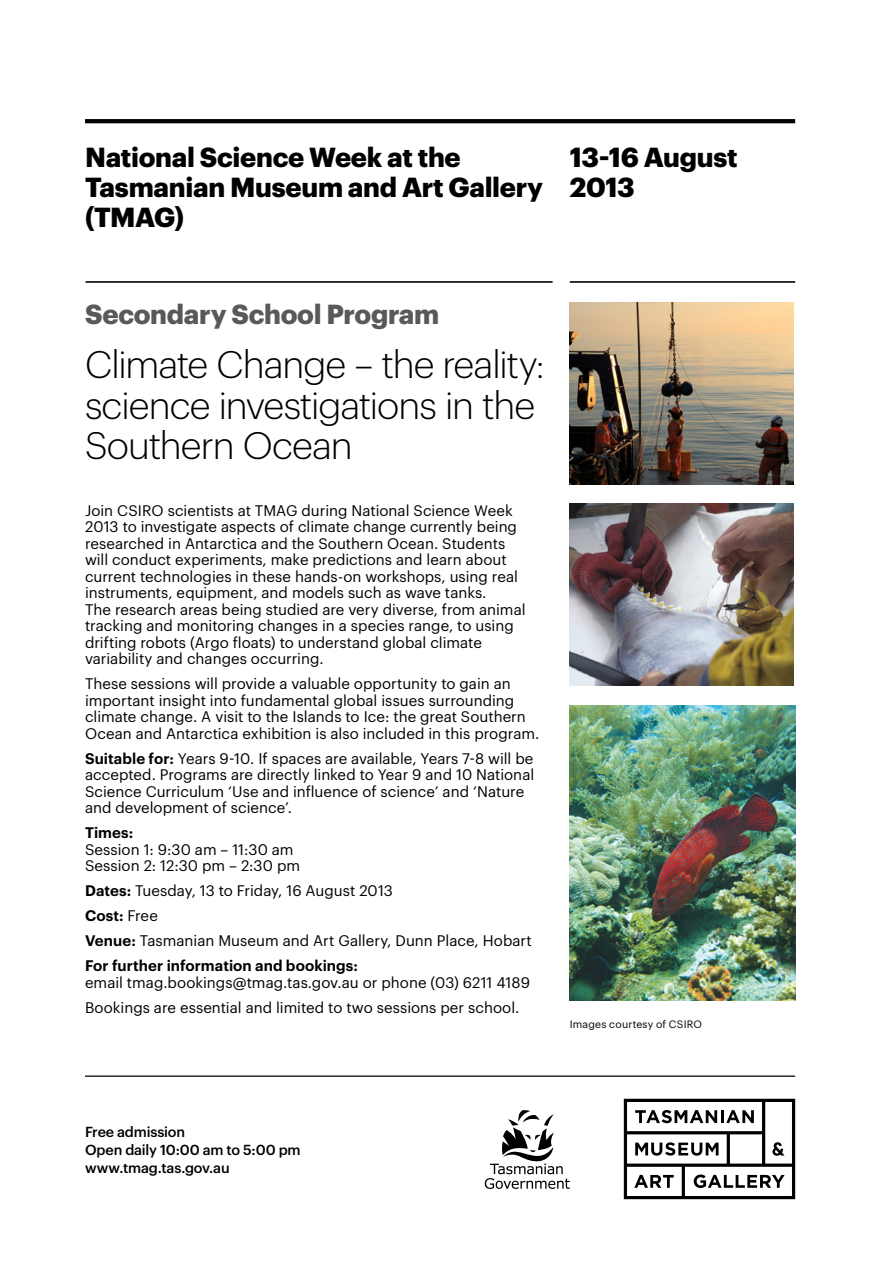
<style>
.page{position:relative;width:893px;height:1263px;background:#fff}
.page>*{position:absolute;margin:0;border:0;box-sizing:border-box;transform-origin:0 0}
.t1{font:300 37.5px/40.5px "Graphik";letter-spacing:-.025em;color:#000}
.t2{font:700 27px/30px "Graphik";letter-spacing:-.01em;color:#000}
.t3{font:700 27px "Graphik";letter-spacing:-.01em;color:#58595b}
.t4{font:15px/16.5px "Graphik";color:#000}
.t5{font:600 15px "Graphik";letter-spacing:.005em;color:#000}
.t6{font:500 14.25px/18px "Graphik";letter-spacing:-.01em;color:#000}
.t7{font:10.5px "Graphik";letter-spacing:.015em;color:#000}
.s1{font-weight:600}
</style>
<div class="page">
<img style="left:570px;top:705px;width:225px;height:295px">
<svg style="left:85px;top:119px;width:710px;height:4px;background:#040404"></svg>
<hr style="left:85px;top:1075px;width:710px;height:2px;background:#000">
<hr style="left:86px;top:281px;width:467px;height:2px;background:#000">
<hr style="left:570px;top:281px;width:225px;height:2px;background:#000">
<svg style="left:624px;top:1099px;width:171px;height:100px"></svg>
<svg style="left:485px;top:1110px;width:85px;height:79px"></svg>
<img style="left:570px;top:302px;width:224px;height:182px">
<img style="left:570px;top:504px;width:224px;height:182px">
<h2 class="t2" style="left:85px;top:140px;width:459px">National Science Week at the<br>Tasmanian Museum and Art Gallery (TMAG)</h2>
<h2 class="t2" style="left:570px;top:140px;width:169px">13-16 August<br>2013</h2>
<h2 class="t3" style="left:85px;top:294px;width:356px">Secondary School Program</h2>
<h1 class="t1" style="left:85px;top:341px;width:461px">Climate Change – the reality: science investigations in the<br>Southern Ocean</h1>
<p class="t4" style="left:85px;top:501px;width:442px">Join CSIRO scientists at TMAG during National Science Week 2013 to investigate aspects of climate change currently being researched in Antarctica and the Southern Ocean. Students will conduct experiments, make predictions and learn about current technologies in these hands-on workshops, using real instruments, equipment, and models such as wave tanks.<br>The research areas being studied are very diverse, from animal tracking and monitoring changes in a species range, to using drifting robots (Argo floats) to understand global climate variability and changes occurring.</p>
<p class="t4" style="left:85px;top:674px;width:456px">These sessions will provide a valuable opportunity to gain an important insight into fundamental global issues surrounding climate change. A visit to the Islands to Ice: the great Southern Ocean and Antarctica exhibition is also included in this program.</p>
<p class="t4" style="left:85px;top:749px;width:451px"><span class="s1">Suitable for:</span> Years 9-10. If spaces are available, Years 7-8 will be accepted. Programs are directly linked to Year 9 and 10 National Science Curriculum ‘Use and influence of science’ and ‘Nature and development of science’.</p>
<p class="t5" style="left:85px;top:821px;width:50px">Times:</p>
<p class="t4" style="left:85px;top:840px;width:217px">Session 1: 9:30 am – 11:30 am<br>Session 2: 12:30 pm – 2:30 pm</p>
<p class="t4" style="left:85px;top:877px;width:448px;line-height:25px"><span class="s1">Dates:</span> Tuesday, 13 to Friday, 16 August 2013<br><span class="s1">Cost:</span> Free<br><span class="s1">Venue:</span> Tasmanian Museum and Art Gallery, Dunn Place, Hobart <span class="s1">For further information and bookings:</span></p>
<p class="t4" style="left:85px;top:969px;width:447px;line-height:25px">email tmag.bookings@tmag.tas.gov.au or phone (03) 6211 4189<br>Bookings are essential and limited to two sessions per school.</p>
<p class="t7" style="left:570px;top:1017px;width:134px">Images courtesy of CSIRO</p>
<p class="t6" style="left:85px;top:1122px;width:217px">Free admission<br>Open daily 10:00 am to 5:00 pm www.tmag.tas.gov.au</p>
</div>
